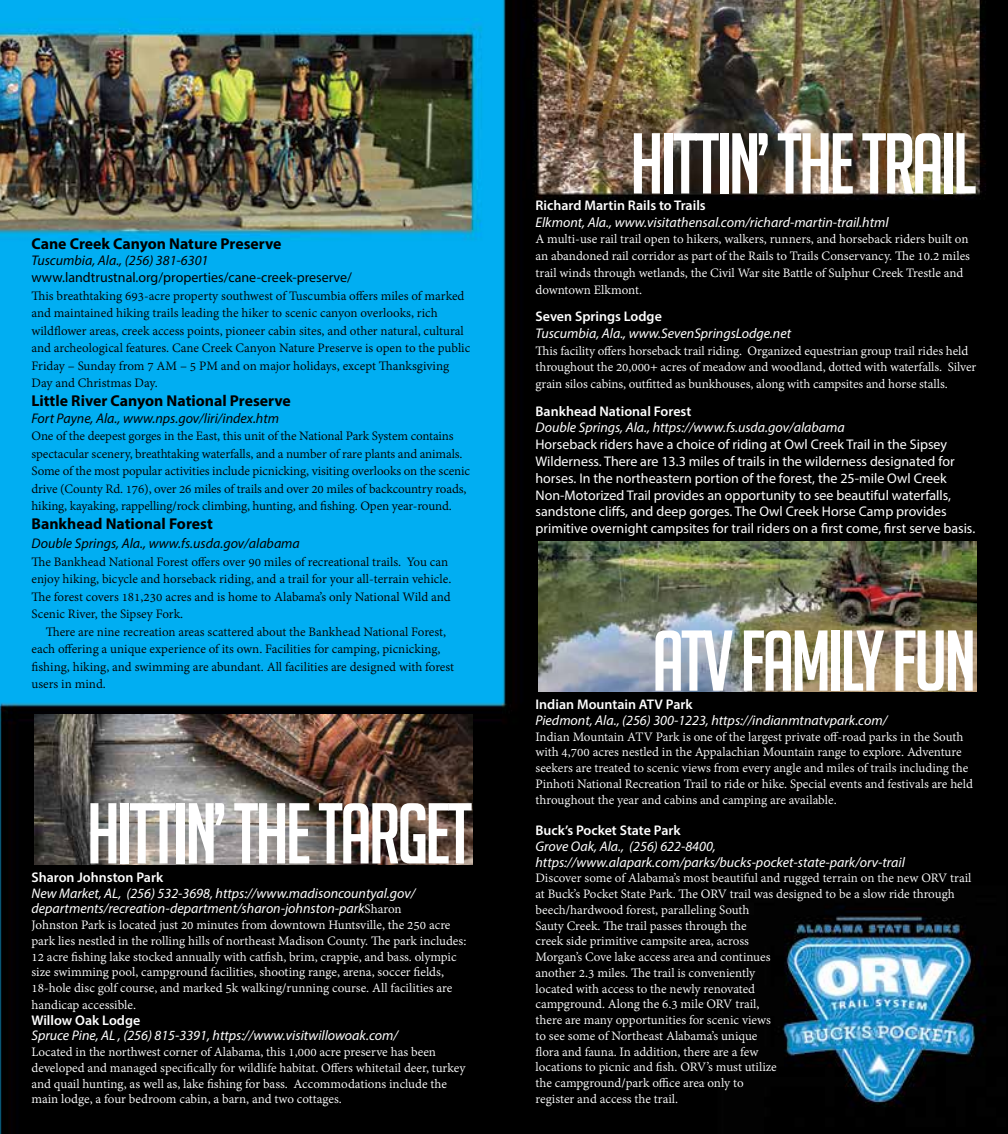
<style>
.page{position:relative;width:1008px;height:1134px;background:#fff}
.page>*{position:absolute;margin:0;border:0;box-sizing:border-box;transform-origin:0 0}
.t1{font:84px "Big Noodle Titling";letter-spacing:-.04em;color:#fff}
.t2{font:700 15.75px "Myriad Pro";color:#000}
.t3{font:14px/15.8px "Adobe Devanagari";color:#fff}
.t4{font:14px/17.5px "Adobe Devanagari";letter-spacing:-.005em;color:#000}
.t5{font:italic 14px/15.8px "Myriad Pro";color:#fff}
.t6{font:14px/16.8px "Myriad Pro";color:#fff}
.t7{font:600 14px "Myriad Pro";color:#fff}
.t8{font:italic 14px "Myriad Pro";color:#000}
.t9{font:14px "Myriad Pro";color:#000}
.s1{font-family:"Adobe Devanagari";font-style:normal}
</style>
<div class="page">
<img style="left:0;top:0;width:1008px;height:1134px">
<img style="left:35px;top:714px;width:437px;height:150px">
<img style="left:539px;top:541px;width:437px;height:150px">
<p class="t2" style="left:32px;top:233px;width:252px">Cane Creek Canyon Nature Preserve</p>
<p class="t8" style="left:32px;top:252px;width:178px">Tuscumbia, Ala., (256) 381-6301</p>
<p class="t9" style="left:32px;top:269px;width:322px">www.landtrustnal.org/properties/cane-creek-preserve/</p>
<p class="t4" style="left:32px;top:288px;width:440px">This breathtaking 693-acre property southwest of Tuscumbia offers miles of marked and maintained hiking trails leading the hiker to scenic canyon overlooks, rich wildflower areas, creek access points, pioneer cabin sites, and other natural, cultural and archeological features. Cane Creek Canyon Nature Preserve is open to the public Friday – Sunday from 7 AM – 5 PM and on major holidays, except Thanksgiving Day and Christmas Day.</p>
<p class="t2" style="left:32px;top:391px;width:261px">Little River Canyon National Preserve</p>
<p class="t8" style="left:32px;top:410px;width:249px">Fort Payne, Ala., www.nps.gov/liri/index.htm</p>
<p class="t4" style="left:32px;top:429px;width:440px">One of the deepest gorges in the East, this unit of the National Park System contains spectacular scenery, breathtaking waterfalls, and a number of rare plants and animals.<br>Some of the most popular activities include picnicking, visiting overlooks on the scenic drive (County Rd. 176), over 26 miles of trails and over 20 miles of backcountry roads, hiking, kayaking, rappelling/rock climbing, hunting, and fishing. Open year-round.</p>
<p class="t2" style="left:32px;top:514px;width:183px">Bankhead National Forest</p>
<p class="t8" style="left:32px;top:535px;width:270px">Double Springs, Ala., www.fs.usda.gov/alabama</p>
<p class="t4" style="left:32px;top:554px;width:421px">The Bankhead National Forest offers over 90 miles of recreational trails. You can enjoy hiking, bicycle and horseback riding, and a trail for your all-terrain vehicle.<br>The forest covers 181,230 acres and is home to Alabama’s only National Wild and Scenic River, the Sipsey Fork.</p>
<p class="t4" style="left:32px;top:624px;width:424px;text-indent:14px">There are nine recreation areas scattered about the Bankhead National Forest, each offering a unique experience of its own. Facilities for camping, picnicking, fishing, hiking, and swimming are abundant. All facilities are designed with forest users in mind.</p>
<h1 class="t1" style="left:87px;top:788px;width:387px">HITTIN’ THE TARGET</h1>
<p class="t7" style="left:32px;top:868px;width:133px">Sharon Johnston Park</p>
<p class="t5" style="left:32px;top:885px;width:385px">New Market, AL, (256) 532-3698, https://www.madisoncountyal.gov/ departments/recreation-department/sharon-johnston-park<span class="s1">Sharon</span></p>
<p class="t3" style="left:32px;top:918px;width:436px">Johnston Park is located just 20 minutes from downtown Huntsville, the 250 acre park lies nestled in the rolling hills of northeast Madison County. The park includes:<br>12 acre fishing lake stocked annually with catfish, brim, crappie, and bass. olympic size swimming pool, campground facilities, shooting range, arena, soccer fields, 18-hole disc golf course, and marked 5k walking/running course. All facilities are handicap accessible.</p>
<p class="t7" style="left:32px;top:1011px;width:110px">Willow Oak Lodge</p>
<p class="t5" style="left:32px;top:1028px;width:368px">Spruce Pine, AL , (256) 815-3391, https://www.visitwillowoak.com/</p>
<p class="t3" style="left:32px;top:1045px;width:435px">Located in the northwest corner of Alabama, this 1,000 acre preserve has been developed and managed specifically for wildlife habitat. Offers whitetail deer, turkey and quail hunting, as well as, lake fishing for bass. Accommodations include the main lodge, a four bedroom cabin, a barn, and two cottages.</p>
<h1 class="t1" style="left:630px;top:118px;width:348px">HITTIN’ THE TRAIL</h1>
<p class="t7" style="left:536px;top:196px;width:172px">Richard Martin Rails to Trails</p>
<p class="t5" style="left:536px;top:214px;width:355px">Elkmont, Ala., www.visitathensal.com/richard-martin-trail.html</p>
<p class="t3" style="left:536px;top:232px;width:436px;line-height:16.8px">A multi-use rail trail open to hikers, walkers, runners, and horseback riders built on an abandoned rail corridor as part of the Rails to Trails Conservancy. The 10.2 miles trail winds through wetlands, the Civil War site Battle of Sulphur Creek Trestle and downtown Elkmont.</p>
<p class="t7" style="left:536px;top:307px;width:128px">Seven Springs Lodge</p>
<p class="t5" style="left:536px;top:325px;width:257px">Tuscumbia, Ala., www.SevenSpringsLodge.net</p>
<p class="t3" style="left:536px;top:343px;width:442px;line-height:16.8px">This facility offers horseback trail riding. Organized equestrian group trail rides held throughout the 20,000+ acres of meadow and woodland, dotted with waterfalls. Silver grain silos cabins, outfitted as bunkhouses, along with campsites and horse stalls.</p>
<p class="t7" style="left:536px;top:402px;width:157px">Bankhead National Forest</p>
<p class="t5" style="left:536px;top:420px;width:311px">Double Springs, Ala., https://www.fs.usda.gov/alabama</p>
<p class="t6" style="left:536px;top:436px;width:441px">Horseback riders have a choice of riding at Owl Creek Trail in the Sipsey Wilderness. There are 13.3 miles of trails in the wilderness designated for horses. In the northeastern portion of the forest, the 25-mile Owl Creek Non-Motorized Trail provides an opportunity to see beautiful waterfalls, sandstone cliffs, and deep gorges. The Owl Creek Horse Camp provides primitive overnight campsites for trail riders on a first come, first serve basis.</p>
<h1 class="t1" style="left:652px;top:616px;width:326px">ATV FAMILY FUN</h1>
<p class="t7" style="left:536px;top:695px;width:159px">Indian Mountain ATV Park</p>
<p class="t5" style="left:536px;top:712px;width:353px">Piedmont, Ala., (256) 300-1223, https://indianmtnatvpark.com/</p>
<p class="t3" style="left:536px;top:730px;width:439px">Indian Mountain ATV Park is one of the largest private off-road parks in the South with 4,700 acres nestled in the Appalachian Mountain range to explore. Adventure seekers are treated to scenic views from every angle and miles of trails including the Pinhoti National Recreation Trail to ride or hike. Special events and festivals are held throughout the year and cabins and camping are available.</p>
<p class="t7" style="left:536px;top:821px;width:147px">Buck’s Pocket State Park</p>
<p class="t5" style="left:536px;top:838px;width:371px">Grove Oak, Ala., (256) 622-8400, https://www.alapark.com/parks/bucks-pocket-state-park/orv-trail</p>
<p class="t3" style="left:536px;top:871px;width:437px">Discover some of Alabama’s most beautiful and rugged terrain on the new ORV trail at Buck’s Pocket State Park. The ORV trail was designed to be a slow ride through beech/hardwood forest, paralleling South<br>Sauty Creek. The trail passes through the<br>creek side primitive campsite area, across<br>Morgan’s Cove lake access area and continues<br>another 2.3 miles. The trail is conveniently<br>located with access to the newly renovated<br>campground. Along the 6.3 mile ORV trail,<br>there are many opportunities for scenic views<br>to see some of Northeast Alabama’s unique<br>flora and fauna. In addition, there are a few<br>locations to picnic and fish. ORV’s must utilize<br>the campground/park office area only to<br>register and access the trail.</p>
</div>
